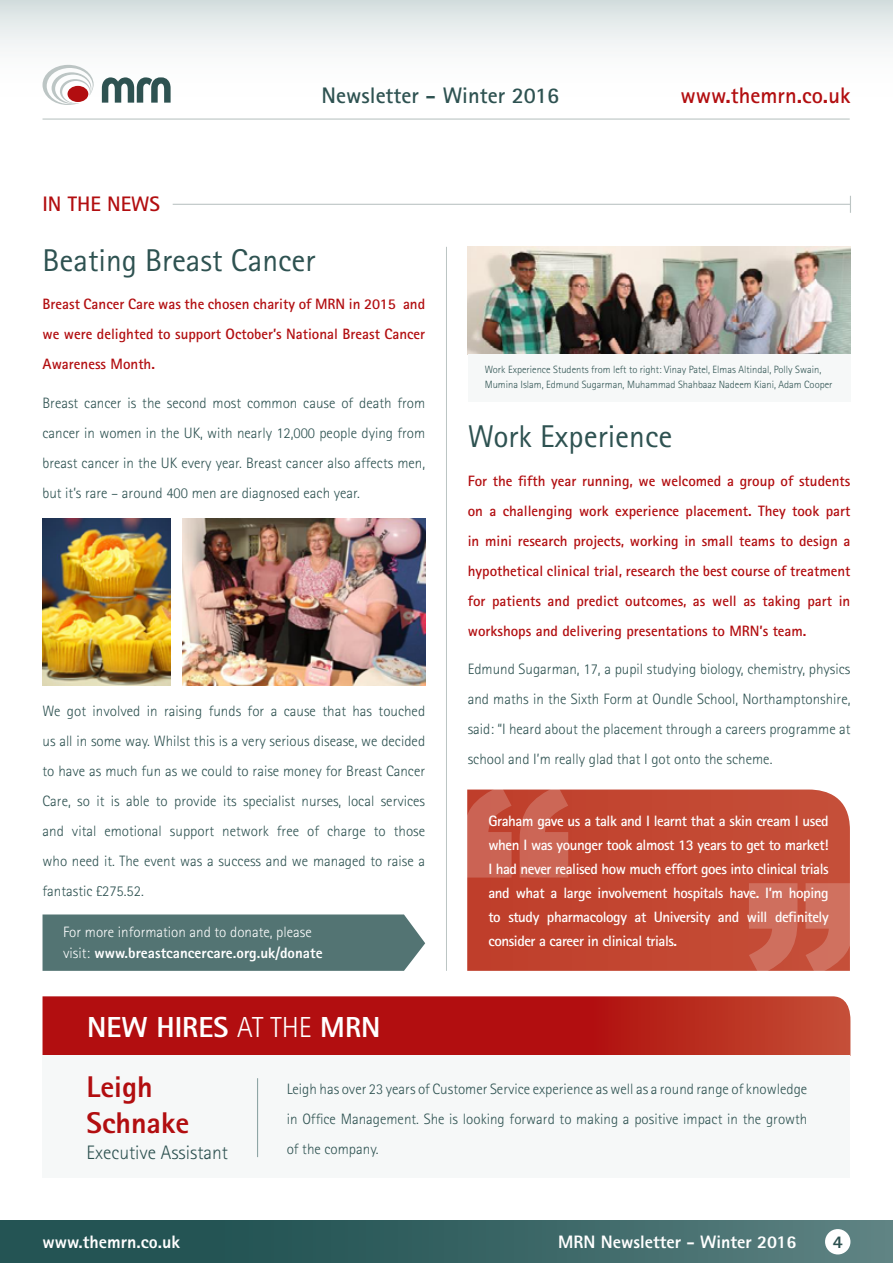
<style>
.page{position:relative;width:893px;height:1263px;background:#fff}
.page>*{position:absolute;margin:0;border:0;box-sizing:border-box;transform-origin:0 0}
.t1{font:31.5px "Rotis Sans Serif";color:#2e5251}
.t2{font:800 30px/36px "Rotis Sans Serif";color:#b20e10}
.t3{font:800 28.95px "Rotis Sans Serif";color:#fff}
.t4{font:700 22.5px "Rotis Sans Serif";color:#2e5251}
.t5{font:700 22.5px "Rotis Sans Serif";color:#b20e10}
.t6{font:700 21px "Rotis Sans Serif";color:#b20e10}
.t7{font:300 19.5px "Rotis Sans Serif";color:#2e5251}
.t8{font:800 18px "Rotis Sans Serif";color:#fff}
.t9{font:800 18px "Rotis Sans Serif";color:#2e5251}
.t10{font:300 15px/30px "Rotis Sans Serif";color:#2e5251;text-align:justify}
.t11{font:700 15px/30px "Rotis Sans Serif";color:#b20e10;text-align:justify}
.t12{font:700 15px/24px "Rotis Sans Serif";letter-spacing:-.03em;color:#fff;text-align:justify}
.t13{font:300 15px/21px "Rotis Sans Serif";color:#fff}
.t14{font:300 10.5px/15px "Rotis Sans Serif";color:#2e5251}
.s1{font-weight:800}
.s2{font-weight:300}
</style>
<div class="page">
<div style="left:0;top:0;width:893px;height:128px;background:linear-gradient(to bottom,#e0e7e7,#fff)"></div>
<div style="left:0;top:1220px;width:893px;height:43px;background:linear-gradient(to right,#174a4a,#5a7f7f)"></div>
<div style="left:825px;top:1229px;width:25px;height:25px;background:#fff;border-radius:50%"></div>
<svg style="left:102px;top:77px;width:69px;height:26px"></svg>
<svg style="left:43px;top:65px;width:51px;height:40px"></svg>
<hr style="left:43px;top:118px;width:807px;height:2px;background:#bcc5c4">
<hr style="left:173px;top:204px;width:677px;height:1px;background:#bcc5c4">
<svg style="left:850px;top:196px;width:1px;height:17px"></svg>
<div style="left:43px;top:914px;width:382px;height:57px;background:#537473"></div>
<img style="left:468px;top:247px;width:382px;height:107px">
<div style="left:468px;top:354px;width:382px;height:48px;background:#f6f8f8"></div>
<hr style="left:446px;top:247px;width:1px;height:724px;background:#bcc5c4">
<img style="left:183px;top:518px;width:242px;height:167px">
<img style="left:43px;top:518px;width:127px;height:167px">
<div style="left:467px;top:789px;width:383px;height:182px;background:#c34732"></div>
<svg style="left:749px;top:883px;width:101px;height:88px;background:#cc6654"></svg>
<svg style="left:467px;top:789px;width:101px;height:88px;background:#c85c4b"></svg>
<svg style="left:43px;top:996px;width:807px;height:59px;background:#b51a17"></svg>
<div style="left:43px;top:1056px;width:807px;height:122px;background:#f6f8f8"></div>
<hr style="left:257px;top:1078px;width:1px;height:79px;background:#8fa6a6">
<h3 class="t6" style="left:43px;top:191px;width:119px">IN THE NEWS</h3>
<h3 class="t4" style="left:322px;top:81px;width:239px">Newsletter - Winter 2016</h3>
<h3 class="t5" style="left:680px;top:81px;width:172px">www.themrn.co.uk</h3>
<h1 class="t1" style="left:43px;top:241px;width:274px">Beating Breast Cancer</h1>
<p class="t11" style="left:43px;top:289px;width:384px">Breast Cancer Care was the chosen charity of MRN in 2015 and we were delighted to support October’s National Breast Cancer Awareness Month.</p>
<p class="t10" style="left:43px;top:388px;width:384px">Breast cancer is the second most common cause of death from cancer in women in the UK, with nearly 12,000 people dying from breast cancer in the UK every year. Breast cancer also affects men, but it’s rare – around 400 men are diagnosed each year.</p>
<p class="t10" style="left:43px;top:695px;width:384px">We got involved in raising funds for a cause that has touched us all in some way. Whilst this is a very serious disease, we decided to have as much fun as we could to raise money for Breast Cancer Care, so it is able to provide its specialist nurses, local services and vital emotional support network free of charge to those who need it. The event was a success and we managed to raise a fantastic £275.52.</p>
<p class="t13" style="left:63px;top:921px;width:261px">For more information and to donate, please visit: <span class="s1">www.breastcancercare.org.uk/donate</span></p>
<h3 class="t3" style="left:87px;top:1009px;width:295px">NEW HIRES <span class="s2">AT THE</span> MRN</h3>
<p class="t14" style="left:485px;top:362px;width:349px">Work Experience Students from left to right: Vinay Patel, Elmas Altindal, Polly Swain,<br>Mumina Islam, Edmund Sugarman, Muhammad Shahbaaz Nadeem Kiani, Adam Cooper</p>
<h1 class="t1" style="left:468px;top:418px;width:206px">Work Experience</h1>
<p class="t11" style="left:468px;top:465px;width:384px">For the fifth year running, we welcomed a group of students on a challenging work experience placement. They took part in mini research projects, working in small teams to design a hypothetical clinical trial, research the best course of treatment for patients and predict outcomes, as well as taking part in workshops and delivering presentations to MRN’s team.</p>
<p class="t10" style="left:468px;top:654px;width:384px">Edmund Sugarman, 17, a pupil studying biology, chemistry, physics and maths in the Sixth Form at Oundle School, Northamptonshire, said: “I heard about the placement through a careers programme at school and I’m really glad that I got onto the scheme.</p>
<p class="t12" style="left:488px;top:808px;width:342px">Graham gave us a talk and I learnt that a skin cream I used when I was younger took almost 13 years to get to market!<br>I had never realised how much effort goes into clinical trials and what a large involvement hospitals have. I’m hoping to study pharmacology at University and will definitely consider a career in clinical trials.</p>
<h2 class="t2" style="left:87px;top:1068px;width:104px">Leigh<br>Schnake</h2>
<h3 class="t7" style="left:87px;top:1141px;width:143px">Executive Assistant</h3>
<p class="t10" style="left:287px;top:1074px;width:522px">Leigh has over 23 years of Customer Service experience as well as a round range of knowledge in Office Management. She is looking forward to making a positive impact in the growth of the company.</p>
<p class="t8" style="left:43px;top:1230px;width:139px">www.themrn.co.uk</p>
<p class="t8" style="left:558px;top:1230px;width:240px">MRN Newsletter - Winter 2016</p>
<p class="t9" style="left:833px;top:1230px;width:12px">4</p>
</div>
